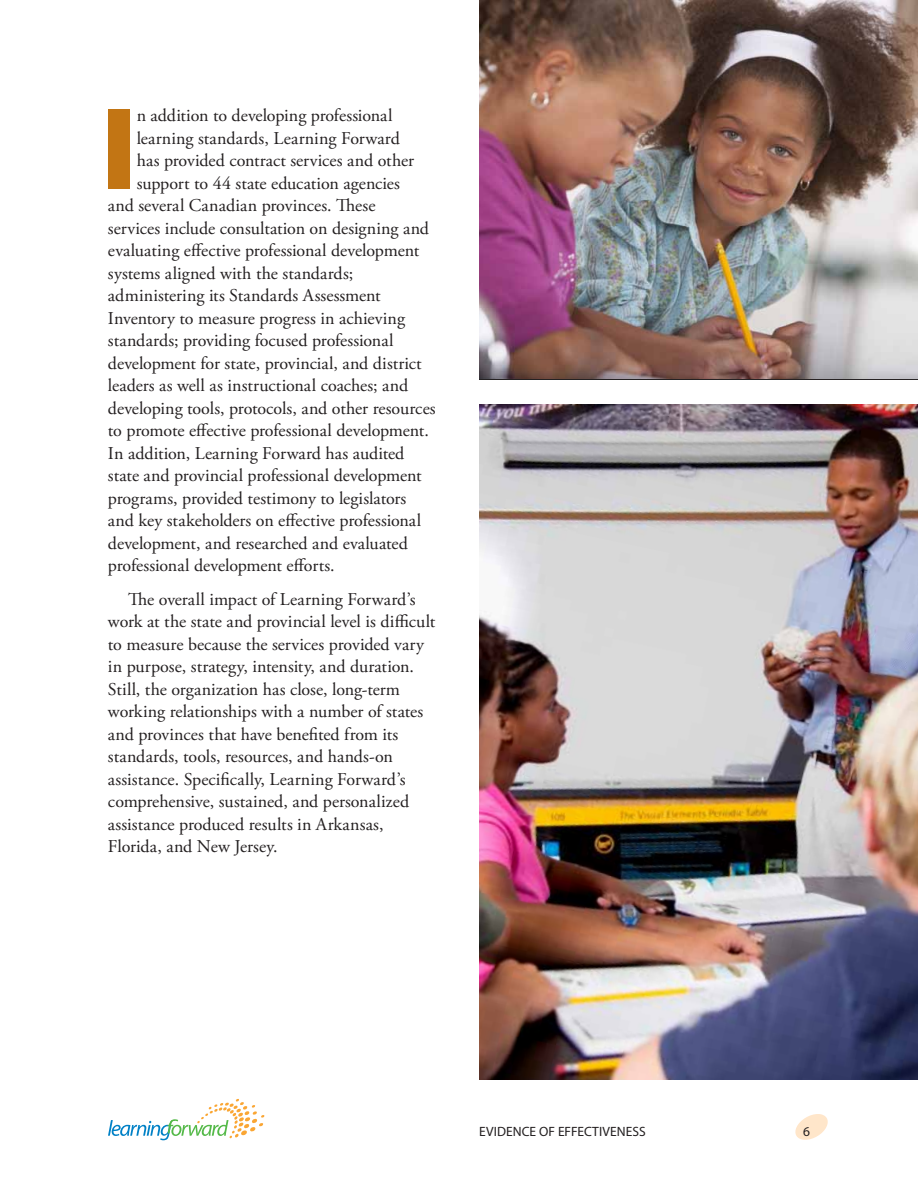
<style>
.page{position:relative;width:918px;height:1188px;background:#fff}
.page>*{position:absolute;margin:0;border:0;box-sizing:border-box;transform-origin:0 0}
.Body_Basic{font:900 118.2px "Myriad Pro";color:#c27514}
.Body_Basic-2{font:18px/22.5px "Adobe Garamond Pro";color:#231f20}
.t1{font:13.5px "Myriad Pro";letter-spacing:.01em;color:#231f20}
</style>
<div class="page">
<svg style="left:795px;top:1114px;width:33px;height:26px"></svg>
<svg style="left:108px;top:1099px;width:156px;height:41px"></svg>
<img style="left:479px;top:0;width:439px;height:379px">
<img style="left:479px;top:404px;width:439px;height:676px">
<p class="Body_Basic" style="left:101px;top:82px;width:38px">I</p>
<p class="Body_Basic-2" style="left:137px;top:105px;width:257px">n addition to developing professional</p>
<p class="Body_Basic-2" style="left:137px;top:127px;width:265px">learning standards, Learning Forward</p>
<p class="Body_Basic-2" style="left:137px;top:150px;width:279px">has provided contract services and other</p>
<p class="Body_Basic-2" style="left:137px;top:172px;width:265px">support to 44 state education agencies</p>
<p class="Body_Basic-2" style="left:108px;top:195px;width:269px">and several Canadian provinces. These</p>
<p class="Body_Basic-2" style="left:108px;top:217px;width:323px">services include consultation on designing and</p>
<p class="Body_Basic-2" style="left:108px;top:240px;width:313px">evaluating effective professional development</p>
<p class="Body_Basic-2" style="left:108px;top:262px;width:247px">systems aligned with the standards;</p>
<p class="Body_Basic-2" style="left:108px;top:285px;width:274px">administering its Standards Assessment</p>
<p class="Body_Basic-2" style="left:108px;top:307px;width:299px">Inventory to measure progress in achieving</p>
<p class="Body_Basic-2" style="left:108px;top:330px;width:287px">standards; providing focused professional</p>
<p class="Body_Basic-2" style="left:108px;top:352px;width:315px">development for state, provincial, and district</p>
<p class="Body_Basic-2" style="left:108px;top:375px;width:302px">leaders as well as instructional coaches; and</p>
<p class="Body_Basic-2" style="left:108px;top:397px;width:329px">developing tools, protocols, and other resources</p>
<p class="Body_Basic-2" style="left:108px;top:420px;width:322px">to promote effective professional development.</p>
<p class="Body_Basic-2" style="left:108px;top:442px;width:298px">In addition, Learning Forward has audited</p>
<p class="Body_Basic-2" style="left:108px;top:465px;width:315px">state and provincial professional development</p>
<p class="Body_Basic-2" style="left:108px;top:487px;width:300px">programs, provided testimony to legislators</p>
<p class="Body_Basic-2" style="left:108px;top:510px;width:315px">and key stakeholders on effective professional</p>
<p class="Body_Basic-2" style="left:108px;top:532px;width:301px">development, and researched and evaluated</p>
<p class="Body_Basic-2" style="left:108px;top:555px;width:228px">professional development efforts.</p>
<p class="Body_Basic-2" style="left:108px;top:588px;width:329px;text-indent:20px">The overall impact of Learning Forward’s work at the state and provincial level is difficult to measure because the services provided vary in purpose, strategy, intensity, and duration.<br>Still, the organization has close, long-term working relationships with a number of states and provinces that have benefited from its standards, tools, resources, and hands-on assistance. Specifically, Learning Forward’s comprehensive, sustained, and personalized assistance produced results in Arkansas, Florida, and New Jersey.</p>
<p class="t1" style="left:479px;top:1123px;width:168px">EVIDENCE OF EFFECTIVENESS</p>
<p class="t1" style="left:803px;top:1123px;width:8px">6</p>
</div>
